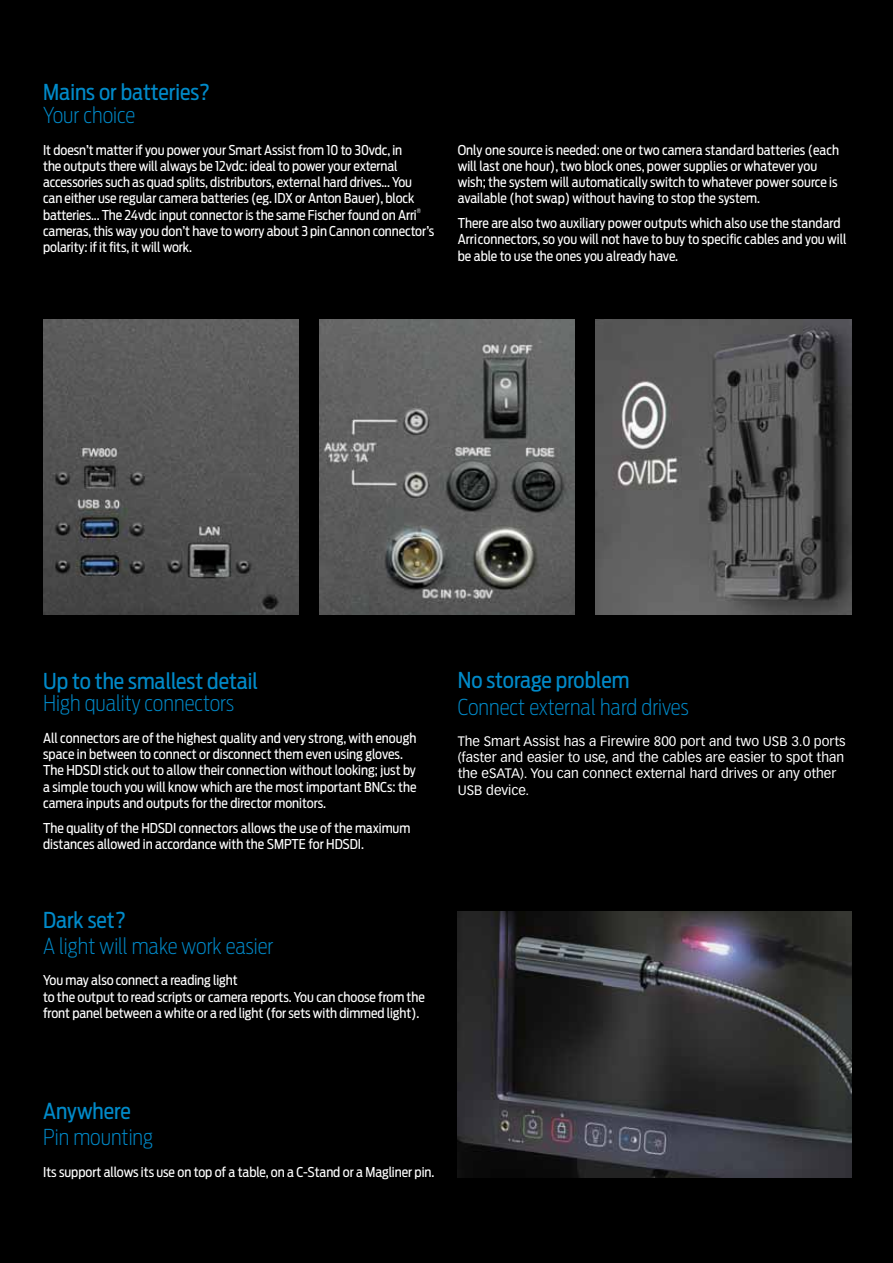
<style>
.page{position:relative;width:893px;height:1263px;background:#fff}
.page>*{position:absolute;margin:0;border:0;box-sizing:border-box;transform-origin:0 0}
.t1{font:200 21.75px "Antenna Cond";color:#008ac9}
.t2{font:21.75px "Antenna Cond";color:#008ac9}
.t3{font:13.5px/16.2px "Antenna Cond";letter-spacing:-.005em;color:#fff}
.t4{font:13.5px/16.2px "Vectora LH";color:#fff}
.t5{font:6.15px "Antenna Cond";color:#fff}
</style>
<div class="page">
<div style="left:1px;top:0;width:892px;height:1262px;background:#000"></div>
<img style="left:458px;top:911px;width:393px;height:266px">
<img style="left:596px;top:319px;width:255px;height:295px">
<img style="left:43px;top:319px;width:255px;height:295px">
<img style="left:320px;top:319px;width:255px;height:295px">
<h1 class="t2" style="left:43px;top:80px;width:168px">Mains or batteries?</h1>
<h1 class="t1" style="left:43px;top:102px;width:94px">Your choice</h1>
<p class="t3" style="left:43px;top:142px;width:375px">It doesn’t matter if you power your Smart Assist from 10 to 30vdc, in the outputs there will always be 12vdc: ideal to power your external accessories such as quad splits, distributors, external hard drives... You can either use regular camera batteries (eg. IDX or Anton Bauer), block batteries... The 24vdc input connector is the same Fischer found on Arri</p>
<p class="t5" style="left:417px;top:207px;width:6px">®</p>
<p class="t3" style="left:43px;top:223px;width:393px">cameras, this way you don’t have to worry about 3 pin Cannon connector’s polarity: if it fits, it will work.</p>
<p class="t3" style="left:458px;top:142px;width:383px">Only one source is needed: one or two camera standard batteries (each will last one hour), two block ones, power supplies or whatever you wish; the system will automatically switch to whatever power source is available (hot swap) without having to stop the system.</p>
<p class="t3" style="left:458px;top:215px;width:390px">There are also two auxiliary power outputs which also use the standard<br>Arriconnectors, so you will not have to buy to specific cables and you will be able to use the ones you already have.</p>
<h1 class="t2" style="left:43px;top:668px;width:216px">Up to the smallest detail</h1>
<h1 class="t1" style="left:43px;top:691px;width:192px">High quality connectors</h1>
<p class="t3" style="left:43px;top:730px;width:375px">All connectors are of the highest quality and very strong, with enough space in between to connect or disconnect them even using gloves.<br>The HDSDI stick out to allow their connection without looking; just by a simple touch you will know which are the most important BNCs: the camera inputs and outputs for the director monitors.</p>
<p class="t3" style="left:43px;top:819px;width:369px">The quality of the HDSDI connectors allows the use of the maximum distances allowed in accordance with the SMPTE for HDSDI.</p>
<h1 class="t2" style="left:43px;top:907px;width:84px">Dark set?</h1>
<h1 class="t1" style="left:43px;top:933px;width:232px">A light will make work easier</h1>
<p class="t3" style="left:43px;top:972px;width:383px">You may also connect a reading light<br>to the output to read scripts or camera reports. You can choose from the front panel between a white or a red light (for sets with dimmed light).</p>
<h1 class="t2" style="left:458px;top:668px;width:173px">No storage problem</h1>
<h1 class="t1" style="left:458px;top:694px;width:232px">Connect external hard drives</h1>
<p class="t4" style="left:458px;top:733px;width:389px">The Smart Assist has a Firewire 800 port and two USB 3.0 ports (faster and easier to use, and the cables are easier to spot than the eSATA). You can connect external hard drives or any other USB device.</p>
<h1 class="t2" style="left:43px;top:1098px;width:89px">Anywhere</h1>
<h1 class="t1" style="left:43px;top:1125px;width:112px">Pin mounting</h1>
<p class="t3" style="left:43px;top:1164px;width:393px">Its support allows its use on top of a table, on a C-Stand or a Magliner pin.</p>
</div>
